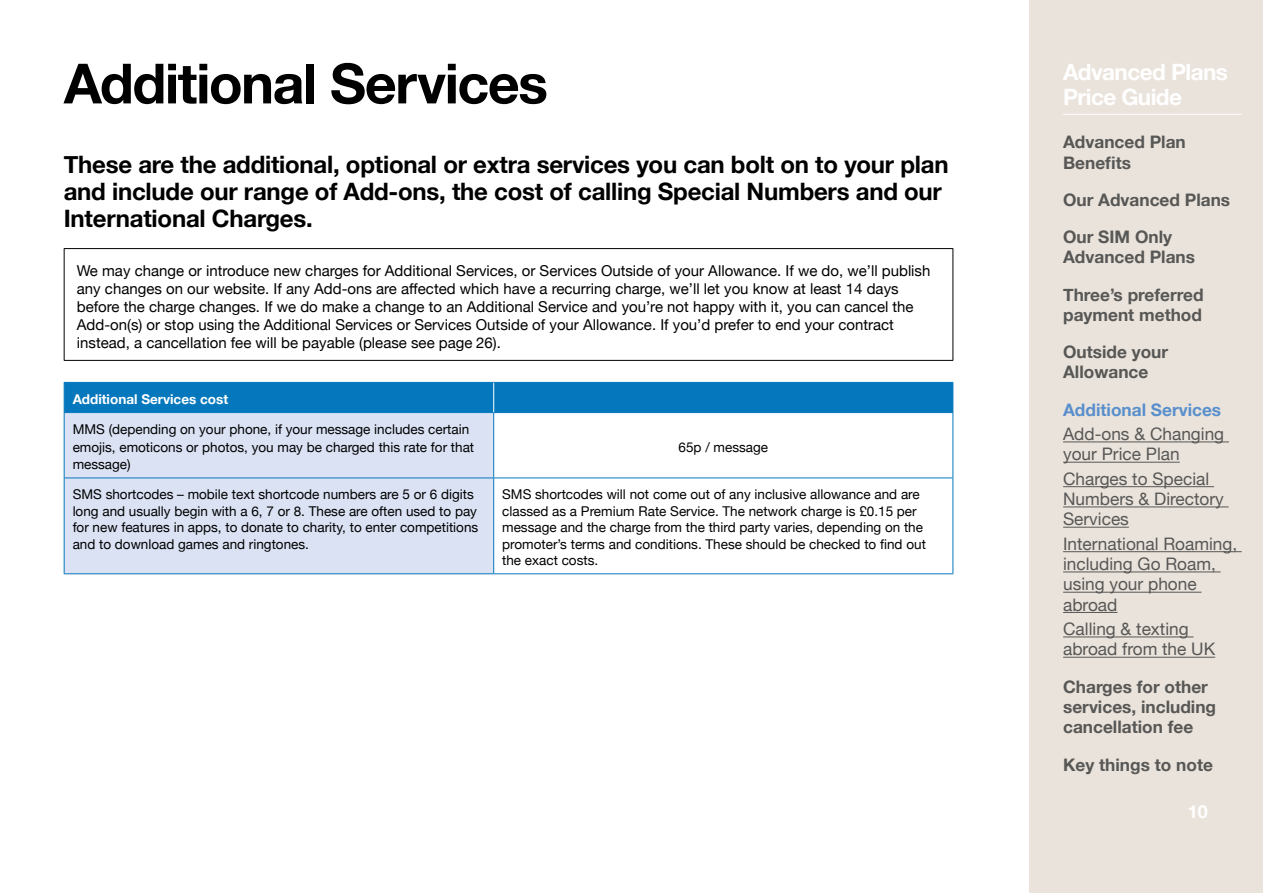
<style>
.page{position:relative;width:1263px;height:893px;background:#fff}
.page>*{position:absolute;margin:0;border:0;box-sizing:border-box;transform-origin:0 0}
.t1{font:700 55.5px "Helvetica Neue";letter-spacing:-.025em;color:#000}
.t2{font:700 24px/27px "Helvetica Neue";letter-spacing:-.01em;color:#000}
.t3{font:700 22.5px "Helvetica Neue";letter-spacing:-.025em;color:#fff}
.t4{font:700 18px "Helvetica Neue";color:#fff}
.t5{font:700 17.25px/20.2px "Helvetica Neue";color:#575756}
.t6{font:17.25px/20.2px "Helvetica Neue";color:#575756}
.t7{font:700 17.25px "Helvetica Neue";color:#588fcc}
.t8{font:15px/18px "Helvetica Neue";color:#000}
.t9{font:13.5px/16.5px "Helvetica Neue";color:#000}
.t10{font:700 13.5px "Helvetica Neue";color:#fff}
</style>
<div class="page">
<div style="left:1029px;top:0;width:234px;height:893px;background:#eae3db"></div>
<hr style="left:1063px;top:114px;width:179px;height:1px;background:#fff">
<hr style="left:64px;top:248px;width:889px;height:1px;background:#000">
<hr style="left:64px;top:249px;width:1px;height:111px;background:#000">
<hr style="left:952px;top:249px;width:1px;height:111px;background:#000">
<hr style="left:64px;top:360px;width:889px;height:1px;background:#000">
<div style="left:65px;top:413px;width:428px;height:160px;background:#dae2f4"></div>
<hr style="left:64px;top:413px;width:1px;height:65px;background:#0578bd">
<hr style="left:64px;top:478px;width:1px;height:95px;background:#0578bd">
<hr style="left:493px;top:413px;width:1px;height:65px;background:#0578bd">
<hr style="left:493px;top:478px;width:1px;height:95px;background:#0578bd">
<hr style="left:952px;top:413px;width:1px;height:65px;background:#0578bd">
<hr style="left:952px;top:478px;width:1px;height:95px;background:#0578bd">
<hr style="left:64px;top:478px;width:430px;height:1px;background:#0578bd">
<hr style="left:64px;top:573px;width:430px;height:1px;background:#0578bd">
<hr style="left:494px;top:478px;width:459px;height:1px;background:#0578bd">
<hr style="left:494px;top:573px;width:459px;height:1px;background:#0578bd">
<div style="left:64px;top:382px;width:889px;height:31px;background:#0578bd"></div>
<hr style="left:1063px;top:441px;width:166px;height:1px;background:#575756">
<hr style="left:1063px;top:462px;width:117px;height:1px;background:#575756">
<hr style="left:1063px;top:486px;width:151px;height:1px;background:#575756">
<hr style="left:1063px;top:506px;width:166px;height:1px;background:#575756">
<hr style="left:1063px;top:527px;width:66px;height:1px;background:#575756">
<hr style="left:1063px;top:551px;width:179px;height:1px;background:#575756">
<hr style="left:1063px;top:571px;width:158px;height:1px;background:#575756">
<hr style="left:1063px;top:592px;width:138px;height:1px;background:#575756">
<hr style="left:1063px;top:612px;width:54px;height:1px;background:#575756">
<hr style="left:1063px;top:636px;width:130px;height:1px;background:#575756">
<hr style="left:1063px;top:657px;width:152px;height:1px;background:#575756">
<h1 class="t1" style="left:64px;top:40px;width:486px">Additional Services</h1>
<h2 class="t2" style="left:64px;top:152px;width:886px">These are the additional, optional or extra services you can bolt on to your plan and include our range of Add-ons, the cost of calling Special Numbers and our<br>International Charges.</h2>
<p class="t8" style="left:77px;top:262px;width:855px">We may change or introduce new charges for Additional Services, or Services Outside of your Allowance. If we do, we’ll publish any changes on our website. If any Add‑ons are affected which have a recurring charge, we’ll let you know at least 14 days before the charge changes. If we do make a change to an Additional Service and you’re not happy with it, you can cancel the Add‑on(s) or stop using the Additional Services or Services Outside of your Allowance. If you’d prefer to end your contract instead, a cancellation fee will be payable (please see page 26).</p>
<p class="t10" style="left:73px;top:389px;width:157px">Additional Services cost</p>
<p class="t9" style="left:73px;top:421px;width:403px;line-height:17.7px">MMS (depending on your phone, if your message includes certain emojis, emoticons or photos, you may be charged this rate for that message)</p>
<p class="t9" style="left:678px;top:439px;width:91px">65p / message</p>
<p class="t9" style="left:73px;top:487px;width:407px">SMS shortcodes – mobile text shortcode numbers are 5 or 6 digits long and usually begin with a 6, 7 or 8. These are often used to pay for new features in apps, to donate to charity, to enter competitions and to download games and ringtones.</p>
<p class="t9" style="left:502px;top:487px;width:425px">SMS shortcodes will not come out of any inclusive allowance and are classed as a Premium Rate Service. The network charge is £0.15 per message and the charge from the third party varies, depending on the promoter’s terms and conditions. These should be checked to find out the exact costs.</p>
<h3 class="t3" style="left:1063px;top:54px;width:166px">Advanced Plans</h3>
<h3 class="t3" style="left:1063px;top:80px;width:120px">Price Guide</h3>
<p class="t5" style="left:1063px;top:133px;width:124px">Advanced Plan<br>Benefits</p>
<p class="t5" style="left:1063px;top:182px;width:169px;line-height:37.2px">Our Advanced Plans<br>Our SIM Only</p>
<p class="t5" style="left:1063px;top:239px;width:142px;line-height:37.2px">Advanced Plans<br>Three’s preferred</p>
<p class="t5" style="left:1063px;top:297px;width:140px;line-height:37.2px">payment method<br>Outside your</p>
<p class="t5" style="left:1063px;top:363px;width:87px">Allowance</p>
<p class="t7" style="left:1063px;top:396px;width:160px">Additional Services</p>
<p class="t6" style="left:1063px;top:425px;width:163px">Add-ons &amp; Changing your Price Plan</p>
<p class="t6" style="left:1063px;top:470px;width:162px">Charges to Special<br>Numbers &amp; Directory<br>Services</p>
<p class="t6" style="left:1063px;top:535px;width:176px">International Roaming, including Go Roam, using your phone abroad</p>
<p class="t6" style="left:1063px;top:620px;width:154px">Calling &amp; texting abroad from the UK</p>
<p class="t5" style="left:1063px;top:677px;width:154px">Charges for other services, including cancellation fee</p>
<p class="t5" style="left:1063px;top:755px;width:151px">Key things to note</p>
<h3 class="t4" style="left:1188px;top:797px;width:22px">10</h3>
</div>
